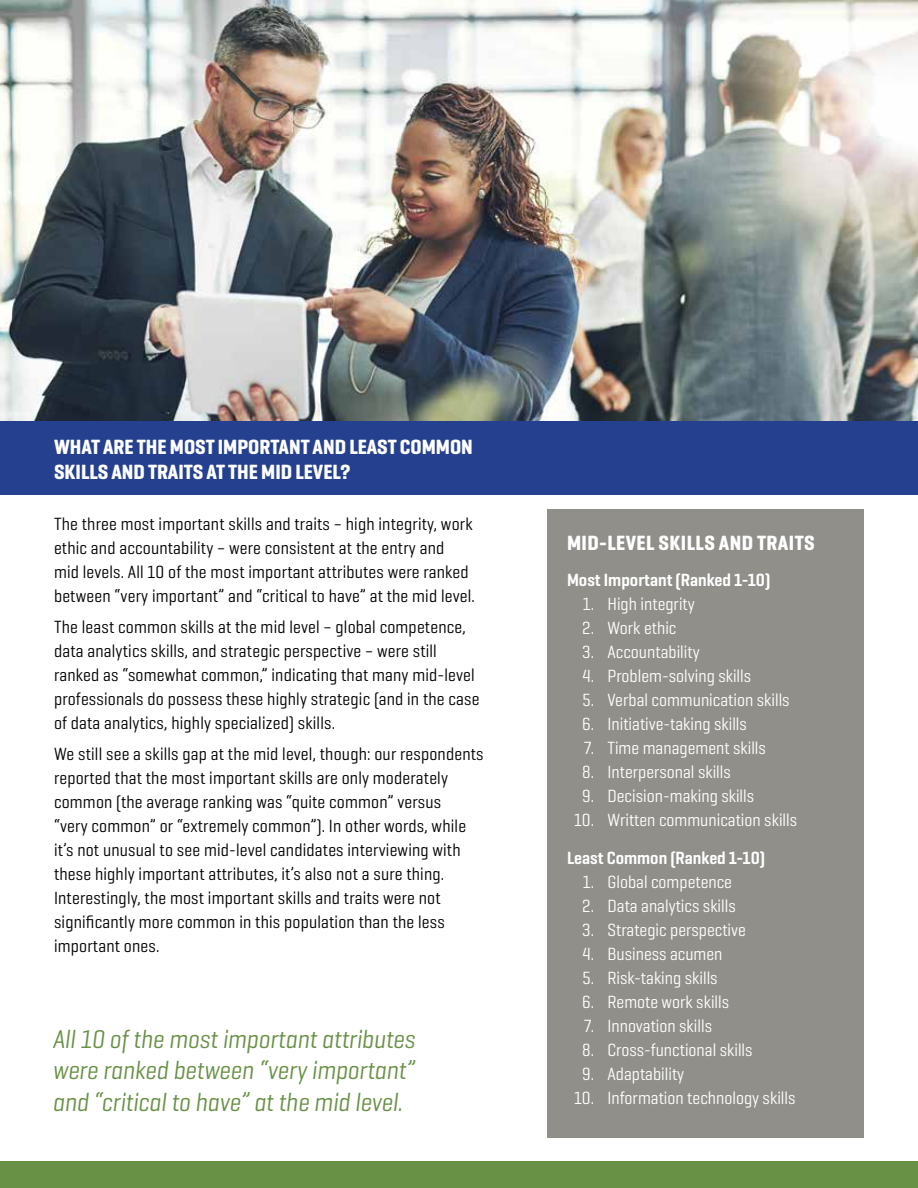
<style>
.page{position:relative;width:918px;height:1188px;background:#fff}
.page>*{position:absolute;margin:0;border:0;box-sizing:border-box;transform-origin:0 0}
.t1{font:italic 26.1px/31.3px "Geogrotesque Cond";color:#689146;text-align:justify}
.t2{font:700 21px/25.2px "Geogrotesque Cond";color:#fff}
.t3{font:700 21px "Geogrotesque Cond";letter-spacing:.02em;color:#fff}
.t4{font:18px/24px "Geogrotesque Cond";letter-spacing:.01em;color:#000}
.t5{font:18px "Geogrotesque Cond";color:#fff}
.t6{font:600 18px "Geogrotesque Cond";color:#fff}
</style>
<div class="page">
<div style="left:0;top:418px;width:918px;height:77px;background:#25408f"></div>
<div style="left:0;top:1161px;width:918px;height:27px;background:#689146"></div>
<img style="left:0;top:0;width:918px;height:420px">
<div style="left:547px;top:509px;width:316px;height:628px;background:#908f8a"></div>
<p class="t2" style="left:54px;top:434px;width:420px">WHAT ARE THE MOST IMPORTANT AND LEAST COMMON<br>SKILLS AND TRAITS AT THE MID LEVEL?</p>
<p class="t4" style="left:54px;top:512px;width:422px">The three most important skills and traits – high integrity, work ethic and accountability – were consistent at the entry and<br>mid levels. All 10 of the most important attributes were ranked between “very important” and “critical to have” at the mid level.</p>
<p class="t4" style="left:54px;top:614px;width:427px">The least common skills at the mid level – global competence, data analytics skills, and strategic perspective – were still ranked as “somewhat common,” indicating that many mid-level professionals do possess these highly strategic (and in the case of data analytics, highly specialized) skills.</p>
<p class="t4" style="left:54px;top:741px;width:431px">We still see a skills gap at the mid level, though: our respondents reported that the most important skills are only moderately common (the average ranking was “quite common” versus<br>“very common” or “extremely common”). In other words, while it’s not unusual to see mid-level candidates interviewing with these highly important attributes, it’s also not a sure thing.<br>Interestingly, the most important skills and traits were not significantly more common in this population than the less important ones.</p>
<h1 class="t1" style="left:53px;top:1022px;width:364px">All 10 of the most important attributes were ranked between “very important” and “critical to have” at the mid level.</h1>
<p class="t3" style="left:567px;top:530px;width:249px">MID-LEVEL SKILLS AND TRAITS</p>
<p class="t6" style="left:567px;top:568px;width:205px">Most Important (Ranked 1-10)</p>
<p class="t5" style="left:583px;top:592px;width:113px">1. High integrity</p>
<p class="t5" style="left:582px;top:616px;width:96px">2. Work ethic</p>
<p class="t5" style="left:582px;top:640px;width:119px">3. Accountability</p>
<p class="t5" style="left:582px;top:664px;width:170px">4. Problem-solving skills</p>
<p class="t5" style="left:582px;top:688px;width:209px">5. Verbal communication skills</p>
<p class="t5" style="left:582px;top:712px;width:166px">6. Initiative-taking skills</p>
<p class="t5" style="left:584px;top:736px;width:184px">7. Time management skills</p>
<p class="t5" style="left:582px;top:760px;width:150px">8. Interpersonal skills</p>
<p class="t5" style="left:582px;top:784px;width:174px">9. Decision-making skills</p>
<p class="t5" style="left:574px;top:808px;width:225px">10. Written communication skills</p>
<p class="t6" style="left:567px;top:847px;width:200px">Least Common (Ranked 1-10)</p>
<p class="t5" style="left:583px;top:871px;width:151px">1. Global competence</p>
<p class="t5" style="left:582px;top:895px;width:155px">2. Data analytics skills</p>
<p class="t5" style="left:582px;top:919px;width:165px">3. Strategic perspective</p>
<p class="t5" style="left:582px;top:943px;width:142px">4. Business acumen</p>
<p class="t5" style="left:582px;top:967px;width:137px">5. Risk-taking skills</p>
<p class="t5" style="left:582px;top:991px;width:149px">6. Remote work skills</p>
<p class="t5" style="left:584px;top:1015px;width:130px">7. Innovation skills</p>
<p class="t5" style="left:582px;top:1039px;width:172px">8. Cross-functional skills</p>
<p class="t5" style="left:582px;top:1063px;width:104px">9. Adaptability</p>
<p class="t5" style="left:574px;top:1087px;width:223px">10. Information technology skills</p>
</div>
